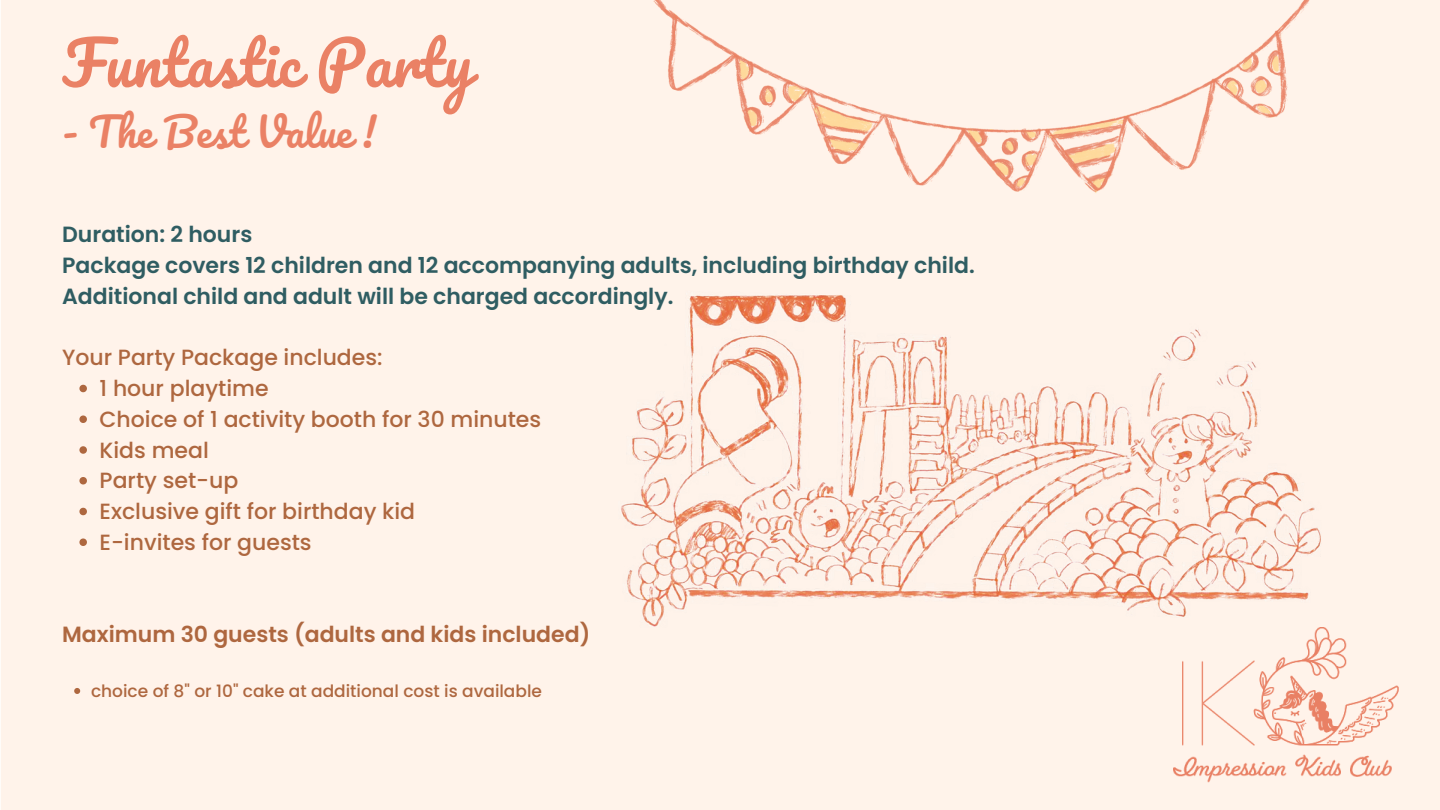
<style>
.page{position:relative;width:1440px;height:810px;background:#fff}
.page>*{position:absolute;margin:0;border:0;box-sizing:border-box;transform-origin:0 0}
.t1{font:60px "Pacifico";color:#ea8165}
.t2{font:40px "Pacifico";color:#ea8165}
.t3{font:500 22px "Poppins";color:#ae673f}
.t4{font:600 22px "Poppins";color:#2f5d62}
.t5{font:600 22px "Poppins";color:#ae673f}
.t6{font:500 17px "Poppins";color:#ae673f}
</style>
<div class="page">
<div style="left:1px;top:0;width:1439px;height:810px;background:#fff3ea"></div>
<svg style="left:79px;top:385px;width:8px;height:7px"></svg>
<svg style="left:79px;top:416px;width:8px;height:7px"></svg>
<svg style="left:79px;top:446px;width:8px;height:8px"></svg>
<svg style="left:79px;top:477px;width:8px;height:7px"></svg>
<svg style="left:79px;top:508px;width:8px;height:7px"></svg>
<svg style="left:79px;top:538px;width:8px;height:8px"></svg>
<img style="left:608px;top:0;width:725px;height:317px">
<img style="left:619px;top:291px;width:704px;height:337px">
<svg style="left:74px;top:688px;width:6px;height:6px"></svg>
<p class="t1" style="left:62px;top:31px;width:412px">Funtastic Party</p>
<p class="t2" style="left:62px;top:111px;width:315px">- The Best Value !</p>
<p class="t4" style="left:62px;top:219px;width:192px">Duration: 2 hours</p>
<p class="t4" style="left:62px;top:250px;width:914px">Package covers 12 children and 12 accompanying adults, including birthday child.</p>
<p class="t4" style="left:62px;top:281px;width:613px">Additional child and adult will be charged accordingly.</p>
<p class="t3" style="left:62px;top:342px;width:322px">Your Party Package includes:</p>
<p class="t3" style="left:100px;top:373px;width:171px">1 hour playtime</p>
<p class="t3" style="left:100px;top:404px;width:443px">Choice of 1 activity booth for 30 minutes</p>
<p class="t3" style="left:100px;top:434px;width:111px">Kids meal</p>
<p class="t3" style="left:100px;top:465px;width:140px">Party set-up</p>
<p class="t3" style="left:100px;top:496px;width:317px">Exclusive gift for birthday kid</p>
<p class="t3" style="left:100px;top:527px;width:214px">E-invites for guests</p>
<p class="t5" style="left:62px;top:619px;width:530px">Maximum 30 guests (adults and kids included)</p>
<p class="t6" style="left:91px;top:679px;width:452px">choice of 8" or 10" cake at additional cost is available</p>
</div>
